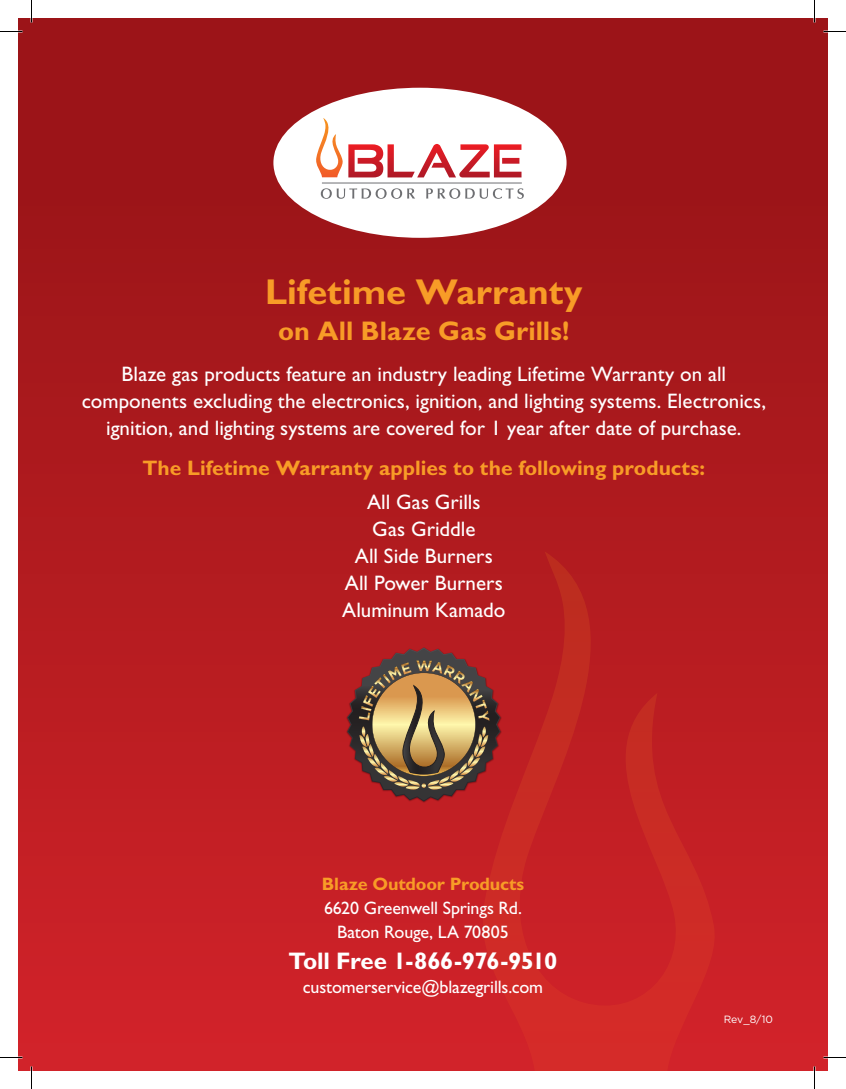
<style>
.page{position:relative;width:846px;height:1089px;background:#fff}
.page>*{position:absolute;margin:0;border:0;box-sizing:border-box;transform-origin:0 0}
.t1{font:700 36px "Gill Sans Std";color:#f89c27}
.t2{font:700 27px "Gill Sans Std";letter-spacing:.005em;color:#f89c27}
.t3{font:700 24px "Gill Sans Std";letter-spacing:-.02em;color:#fff}
.t4{font:21px/27px "Gill Sans Std";color:#fff;text-align:center}
.t5{font:700 21px "Gill Sans Std";color:#f89c27}
.t6{font:18px/24px "Gill Sans Std";letter-spacing:-.01em;color:#fff;text-align:center}
.t7{font:700 18px "Gill Sans Std";letter-spacing:-.005em;color:#f89c27}
.t8{font:10.5px "Gotham";color:#fff}
</style>
<div class="page">
<div style="left:18px;top:18px;width:810px;height:1053px;background:linear-gradient(to bottom,#941316,#d02329)"></div>
<img style="left:346px;top:646px;width:135px;height:157px">
<svg style="left:347px;top:648px;width:134px;height:153px;background:#99684a"></svg>
<div style="left:273px;top:88px;width:294px;height:150px;background:#fff;border-radius:50%"></div>
<svg style="left:316px;top:118px;width:206px;height:59px"></svg>
<svg style="left:321px;top:188px;width:94px;height:11px"></svg>
<svg style="left:426px;top:188px;width:98px;height:11px"></svg>
<hr style="left:322px;top:183px;width:200px;height:1px;background:#6e6f72">
<svg style="left:481px;top:551px;width:235px;height:520px;background:#c22224"></svg>
<svg style="left:0;top:31px;width:22px;height:1px"></svg>
<svg style="left:824px;top:31px;width:22px;height:1px"></svg>
<svg style="left:0;top:1057px;width:22px;height:1px"></svg>
<svg style="left:824px;top:1057px;width:22px;height:1px"></svg>
<svg style="left:31px;top:0;width:1px;height:22px"></svg>
<svg style="left:31px;top:1066px;width:1px;height:23px"></svg>
<svg style="left:814px;top:0;width:1px;height:22px"></svg>
<svg style="left:814px;top:1066px;width:1px;height:23px"></svg>
<h1 class="t1" style="left:265px;top:271px;width:319px">Lifetime Warranty</h1>
<p class="t2" style="left:278px;top:315px;width:293px">on All Blaze Gas Grills!</p>
<p class="t4" style="left:82px;top:360px;width:686px">Blaze gas products feature an industry leading Lifetime Warranty on all components excluding the electronics, ignition, and lighting systems. Electronics, ignition, and lighting systems are covered for 1 year after date of purchase.</p>
<p class="t5" style="left:143px;top:456px;width:564px">The Lifetime Warranty applies to the following products:</p>
<p class="t4" style="left:342px;top:488px;width:165px">All Gas Grills<br>Gas Griddle<br>All Side Burners<br>All Power Burners<br>Aluminum Kamado</p>
<p class="t7" style="left:322px;top:873px;width:204px">Blaze Outdoor Products</p>
<p class="t6" style="left:324px;top:896px;width:199px">6620 Greenwell Springs Rd.<br>Baton Rouge, LA 70805</p>
<p class="t3" style="left:289px;top:947px;width:270px">Toll Free 1-866-976-9510</p>
<p class="t6" style="left:303px;top:975px;width:242px">customerservice@blazegrills.com</p>
<p class="t8" style="left:724px;top:1014px;width:51px">Rev_8/10</p>
</div>
